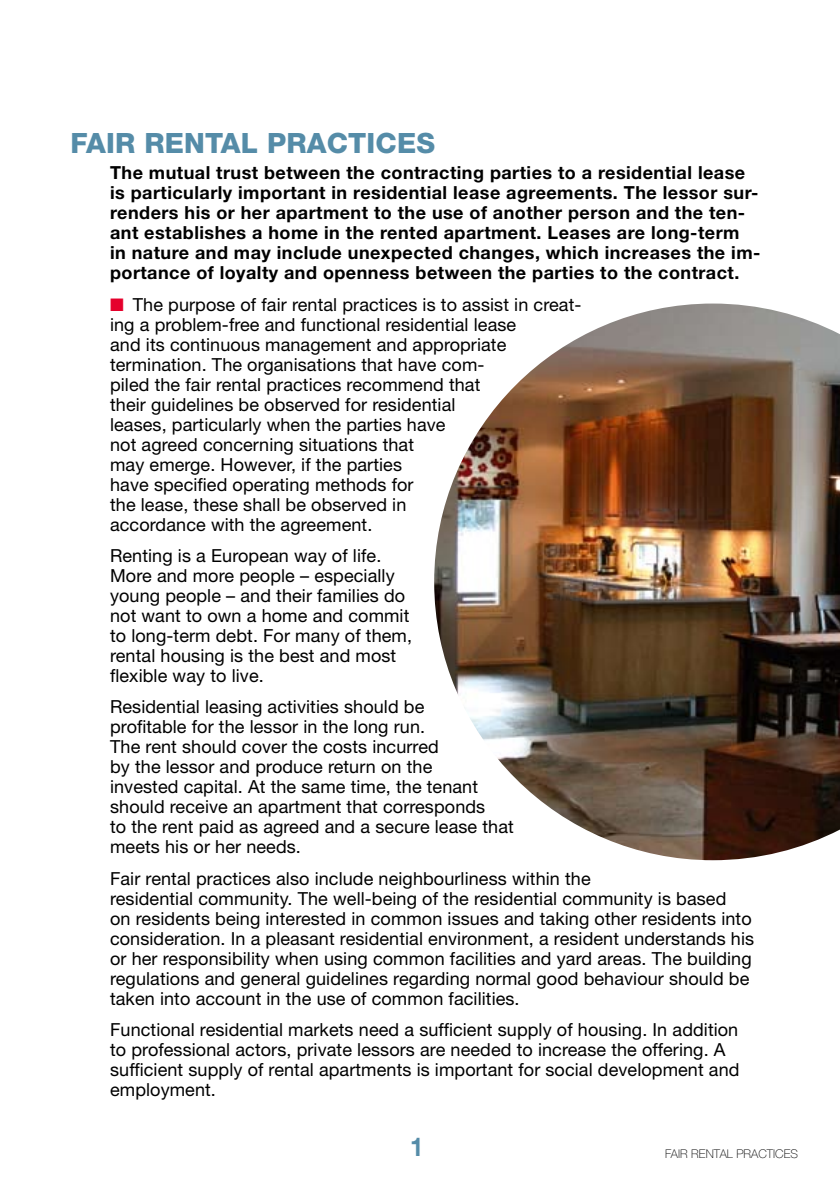
<style>
.page{position:relative;width:840px;height:1191px;background:#fff}
.page>*{position:absolute;margin:0;border:0;box-sizing:border-box;transform-origin:0 0}
.t1{font:800 28px "Helvetica Neue LT Std";letter-spacing:.005em;color:#558ca8}
.t2{font:700 26px "Helvetica Neue LT Std";color:#558ca8;scale:.93 1}
.t3{font:18px/20px "Helvetica Neue LT Std";letter-spacing:.005em;color:#000}
.t4{font:700 18px/20px "Helvetica Neue LT Std";letter-spacing:.025em;color:#000}
.t5{font:100 12px "Helvetica Neue LT Std";letter-spacing:.005em;color:#000}
.s1{color:#e5002c}
</style>
<div class="page">
<img style="left:434px;top:303px;width:405px;height:557px">
<h1 class="t1" style="left:70px;top:127px;width:366px">FAIR RENTAL PRACTICES</h1>
<p class="t4" style="left:110px;top:162px;width:651px">The mutual trust between the contracting parties to a residential lease is particularly important in residential lease agreements. The lessor sur&shy;renders his or her apartment to the use of another person and the ten&shy;ant establishes a home in the rented apartment. Leases are long-term<br>in nature and may include unexpected changes, which increases the im&shy;portance of loyalty and openness between the parties to the contract.</p>
<p class="t3" style="left:110px;top:294px;width:472px"><span class="s1">■</span> The purpose of fair rental practices is to assist in creat&shy;ing a problem-free and functional residential lease<br>and its continuous management and appropriate termination. The organisations that have com-<br>piled the fair rental practices recommend that<br>their guidelines be observed for residential<br>leases, particularly when the parties have<br>not agreed concerning situations that<br>may emerge. However, if the parties<br>have specified operating methods for<br>the lease, these shall be observed in<br>accordance with the agreement.</p>
<p class="t3" style="left:110px;top:545px;width:303px">Renting is a European way of life.<br>More and more people – especially young people – and their families do not want to own a home and commit to long-term debt. For many of them, rental housing is the best and most flexible way to live.</p>
<p class="t3" style="left:110px;top:697px;width:405px">Residential leasing activities should be<br>profitable for the lessor in the long run.<br>The rent should cover the costs incurred<br>by the lessor and produce return on the<br>invested capital. At the same time, the tenant should receive an apartment that corresponds<br>to the rent paid as agreed and a secure lease that meets his or her needs.</p>
<p class="t3" style="left:110px;top:868px;width:645px">Fair rental practices also include neighbourliness within the<br>residential community. The well-being of the residential community is based<br>on residents being interested in common issues and taking other residents into consideration. In a pleasant residential environment, a resident understands his or her responsibility when using common facilities and yard areas. The building regulations and general guidelines regarding normal good behaviour should be taken into account in the use of common facilities.</p>
<p class="t3" style="left:110px;top:1019px;width:630px">Functional residential markets need a sufficient supply of housing. In addition to professional actors, private lessors are needed to increase the offering. A sufficient supply of rental apartments is important for social development and employment.</p>
<h2 class="t2" style="left:410px;top:1130px;width:16px">1</h2>
<p class="t5" style="left:664px;top:1146px;width:134px">FAIR RENTAL PRACTICES</p>
</div>
